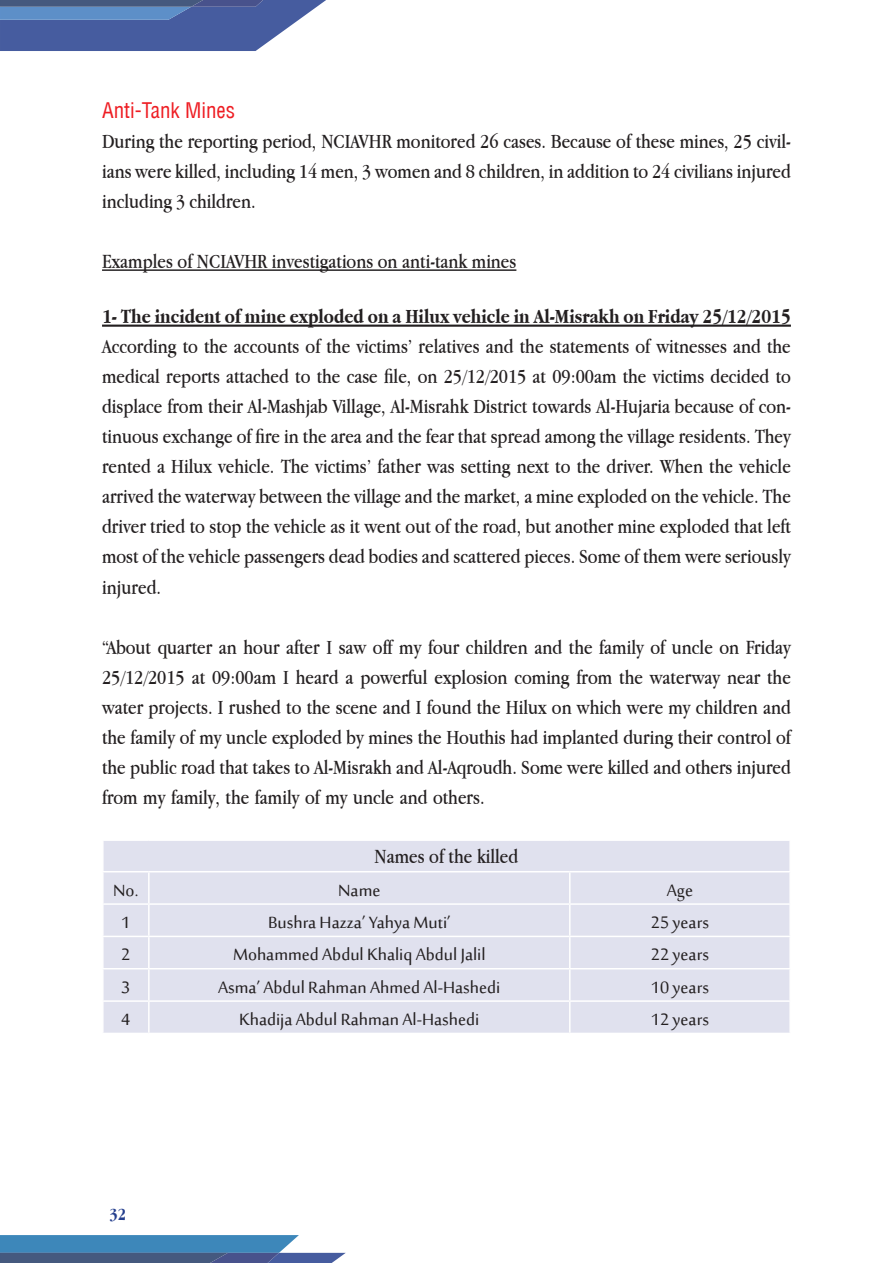
<style>
.page{position:relative;width:893px;height:1263px;background:#fff}
.page>*{position:absolute;margin:0;border:0;box-sizing:border-box;transform-origin:0 0}
.t1{font:22.5px "Sakkal Majalla";color:#231f20}
.t2{font:21px/30px "Apple Garamond";color:#231f20;text-align:justify}
.t3{font:700 21px "Apple Garamond";color:#231f20}
.t4{font:condensed 21px "Helvetica LT";color:#ee1d23}
.t5{font:700 18px "Apple Garamond";color:#253f8e}
</style>
<div class="page">
<svg style="left:0;top:0;width:326px;height:51px;background:#5d74ac"></svg>
<svg style="left:0;top:1235px;width:346px;height:28px;background:#5684af"></svg>
<hr style="left:102px;top:269px;width:414px;height:2px;background:#231f20">
<hr style="left:102px;top:325px;width:689px;height:2px;background:#231f20">
<div style="left:104px;top:841px;width:685px;height:192px;background:#e0e1ee"></div>
<hr style="left:102px;top:871px;width:47px;height:1px;background:#fff">
<hr style="left:149px;top:871px;width:421px;height:1px;background:#fff">
<hr style="left:148px;top:872px;width:2px;height:31px;background:#fff">
<hr style="left:570px;top:871px;width:221px;height:1px;background:#fff">
<hr style="left:569px;top:872px;width:2px;height:31px;background:#fff">
<hr style="left:102px;top:903px;width:47px;height:2px;background:#fff">
<hr style="left:149px;top:903px;width:421px;height:2px;background:#fff">
<hr style="left:148px;top:905px;width:2px;height:31px;background:#fff">
<hr style="left:148px;top:937px;width:2px;height:31px;background:#fff">
<hr style="left:148px;top:969px;width:2px;height:31px;background:#fff">
<hr style="left:148px;top:1002px;width:2px;height:31px;background:#fff">
<hr style="left:570px;top:903px;width:221px;height:2px;background:#fff">
<hr style="left:569px;top:905px;width:2px;height:31px;background:#fff">
<hr style="left:569px;top:937px;width:2px;height:31px;background:#fff">
<hr style="left:569px;top:969px;width:2px;height:31px;background:#fff">
<hr style="left:569px;top:1002px;width:2px;height:31px;background:#fff">
<hr style="left:102px;top:936px;width:47px;height:1px;background:#fff">
<hr style="left:102px;top:968px;width:47px;height:1px;background:#fff">
<hr style="left:102px;top:1000px;width:47px;height:2px;background:#fff">
<hr style="left:149px;top:936px;width:421px;height:1px;background:#fff">
<hr style="left:149px;top:968px;width:421px;height:1px;background:#fff">
<hr style="left:149px;top:1000px;width:421px;height:2px;background:#fff">
<hr style="left:570px;top:936px;width:221px;height:1px;background:#fff">
<hr style="left:570px;top:968px;width:221px;height:1px;background:#fff">
<hr style="left:570px;top:1000px;width:221px;height:2px;background:#fff">
<p class="t4" style="left:102px;top:97px;width:135px">Anti-Tank Mines</p>
<p class="t2" style="left:102px;top:126px;width:690px">During the reporting period, NCIAVHR monitored 26 cases. Because of these mines, 25 civil&shy;ians were killed, including 14 men, 3 women and 8 children, in addition to 24 civilians injured including 3 children.</p>
<p class="t2" style="left:102px;top:246px;width:416px">Examples of NCIAVHR investigations on anti-tank mines</p>
<p class="t3" style="left:102px;top:305px;width:690px">1- The incident of mine exploded on a Hilux vehicle in Al-Misrakh on Friday 25/12/2015</p>
<p class="t2" style="left:102px;top:331px;width:690px">According to the accounts of the victims’ relatives and the statements of witnesses and the medical reports attached to the case file, on 25/12/2015 at 09:00am the victims decided to displace from their Al-Mashjab Village, Al-Misrahk District towards Al-Hujaria because of con&shy;tinuous exchange of fire in the area and the fear that spread among the village residents. They rented a Hilux vehicle. The victims’ father was setting next to the driver. When the vehicle arrived the waterway between the village and the market, a mine exploded on the vehicle. The driver tried to stop the vehicle as it went out of the road, but another mine exploded that left most of the vehicle passengers dead bodies and scattered pieces. Some of them were seriously injured.</p>
<p class="t2" style="left:102px;top:631px;width:690px">“About quarter an hour after I saw off my four children and the family of uncle on Friday 25/12/2015 at 09:00am I heard a powerful explosion coming from the waterway near the water projects. I rushed to the scene and I found the Hilux on which were my children and the family of my uncle exploded by mines the Houthis had implanted during their control of the public road that takes to Al-Misrakh and Al-Aqroudh. Some were killed and others injured from my family, the family of my uncle and others.</p>
<p class="t2" style="left:375px;top:841px;width:145px">Names of the killed</p>
<p class="t1" style="left:113px;top:878px;width:27px">No.</p>
<p class="t1" style="left:338px;top:878px;width:44px">Name</p>
<p class="t1" style="left:667px;top:878px;width:28px">Age</p>
<p class="t1" style="left:121px;top:910px;width:11px">1</p>
<p class="t1" style="left:268px;top:910px;width:184px">Bushra Hazza’ Yahya Muti’</p>
<p class="t1" style="left:651px;top:910px;width:60px">25 years</p>
<p class="t1" style="left:121px;top:942px;width:11px">2</p>
<p class="t1" style="left:233px;top:942px;width:254px">Mohammed Abdul Khaliq Abdul Jalil</p>
<p class="t1" style="left:651px;top:942px;width:60px">22 years</p>
<p class="t1" style="left:121px;top:975px;width:11px">3</p>
<p class="t1" style="left:218px;top:975px;width:284px">Asma’ Abdul Rahman Ahmed Al-Hashedi</p>
<p class="t1" style="left:651px;top:975px;width:60px">10 years</p>
<p class="t1" style="left:121px;top:1007px;width:11px">4</p>
<p class="t1" style="left:239px;top:1007px;width:242px">Khadija Abdul Rahman Al-Hashedi</p>
<p class="t1" style="left:651px;top:1007px;width:60px">12 years</p>
<p class="t5" style="left:109px;top:1204px;width:18px">32</p>
</div>
